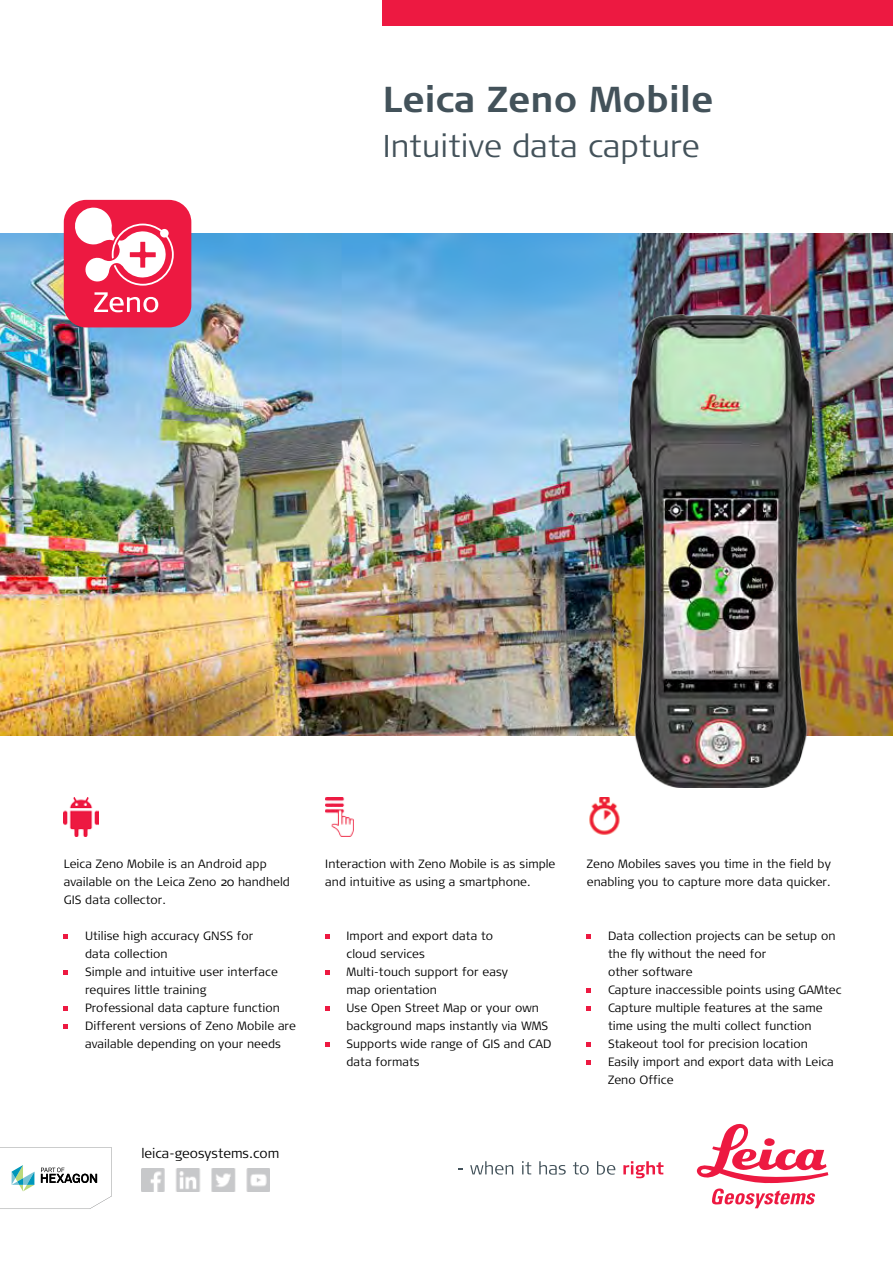
<style>
.page{position:relative;width:893px;height:1263px;background:#fff}
.page>*{position:absolute;margin:0;border:0;box-sizing:border-box;transform-origin:0 0}
.t1{font:700 36px "Signa Column";letter-spacing:.005em;color:#43525a}
.t2{font:300 31.5px "Signa Normal";letter-spacing:.005em;color:#43525a}
.t3{font:300 13.5px "Signa Normal";color:#000}
.t4{font:300 12px/18px "Signa Normal";letter-spacing:.005em;color:#000}
</style>
<div class="page">
<div style="left:383px;top:0;width:510px;height:26px;background:#ed1941"></div>
<svg style="left:587px;top:934px;width:4px;height:4px"></svg>
<svg style="left:587px;top:988px;width:4px;height:4px"></svg>
<svg style="left:587px;top:1006px;width:4px;height:4px"></svg>
<svg style="left:587px;top:1042px;width:4px;height:4px"></svg>
<svg style="left:587px;top:1060px;width:4px;height:4px"></svg>
<svg style="left:64px;top:934px;width:4px;height:4px"></svg>
<svg style="left:64px;top:970px;width:4px;height:4px"></svg>
<svg style="left:64px;top:1006px;width:4px;height:4px"></svg>
<svg style="left:64px;top:1024px;width:4px;height:4px"></svg>
<svg style="left:325px;top:934px;width:5px;height:4px"></svg>
<svg style="left:325px;top:970px;width:5px;height:4px"></svg>
<svg style="left:325px;top:1006px;width:5px;height:4px"></svg>
<svg style="left:325px;top:1042px;width:5px;height:4px"></svg>
<img style="left:0;top:234px;width:893px;height:502px">
<div style="left:64px;top:200px;width:127px;height:127px;background:#ed1941;border-radius:22px"></div>
<svg style="left:94px;top:292px;width:64px;height:20px"></svg>
<svg style="left:75px;top:207px;width:99px;height:79px"></svg>
<img style="left:630px;top:315px;width:181px;height:472px">
<img style="left:325px;top:797px;width:28px;height:39px">
<img style="left:64px;top:797px;width:35px;height:39px">
<img style="left:589px;top:797px;width:31px;height:38px">
<svg style="left:470px;top:1161px;width:43px;height:14px"></svg>
<svg style="left:522px;top:1161px;width:9px;height:13px"></svg>
<svg style="left:539px;top:1161px;width:27px;height:13px"></svg>
<svg style="left:573px;top:1162px;width:16px;height:13px"></svg>
<svg style="left:597px;top:1161px;width:18px;height:14px"></svg>
<svg style="left:623px;top:1161px;width:40px;height:17px"></svg>
<svg style="left:697px;top:1123px;width:131px;height:85px"></svg>
<svg style="left:0;top:1147px;width:112px;height:62px"></svg>
<img style="left:142px;top:1169px;width:127px;height:23px">
<h1 class="t1" style="left:383px;top:77px;width:332px">Leica Zeno Mobile</h1>
<h2 class="t2" style="left:383px;top:126px;width:319px">Intuitive data capture</h2>
<p class="t4" style="left:64px;top:855px;width:228px">Leica Zeno Mobile is an Android app available on the Leica Zeno 20 handheld<br>GIS data collector.</p>
<p class="t4" style="left:85px;top:927px;width:212px">Utilise high accuracy GNSS for<br>data collection<br>Simple and intuitive user interface requires little training<br>Professional data capture function<br>Different versions of Zeno Mobile are available depending on your needs</p>
<p class="t4" style="left:325px;top:855px;width:232px">Interaction with Zeno Mobile is as simple and intuitive as using a smartphone.</p>
<p class="t4" style="left:347px;top:927px;width:206px">Import and export data to<br>cloud services<br>Multi-touch support for easy<br>map orientation<br>Use Open Street Map or your own background maps instantly via WMS<br>Supports wide range of GIS and CAD data formats</p>
<p class="t3" style="left:141px;top:1145px;width:140px">leica-geosystems.com</p>
<p class="t4" style="left:587px;top:855px;width:245px">Zeno Mobiles saves you time in the field by enabling you to capture more data quicker.</p>
<p class="t4" style="left:608px;top:927px;width:235px">Data collection projects can be setup on the fly without the need for<br>other software<br>Capture inaccessible points using GAMtec<br>Capture multiple features at the same time using the multi collect function<br>Stakeout tool for precision location<br>Easily import and export data with Leica<br>Zeno Office</p>
</div>
